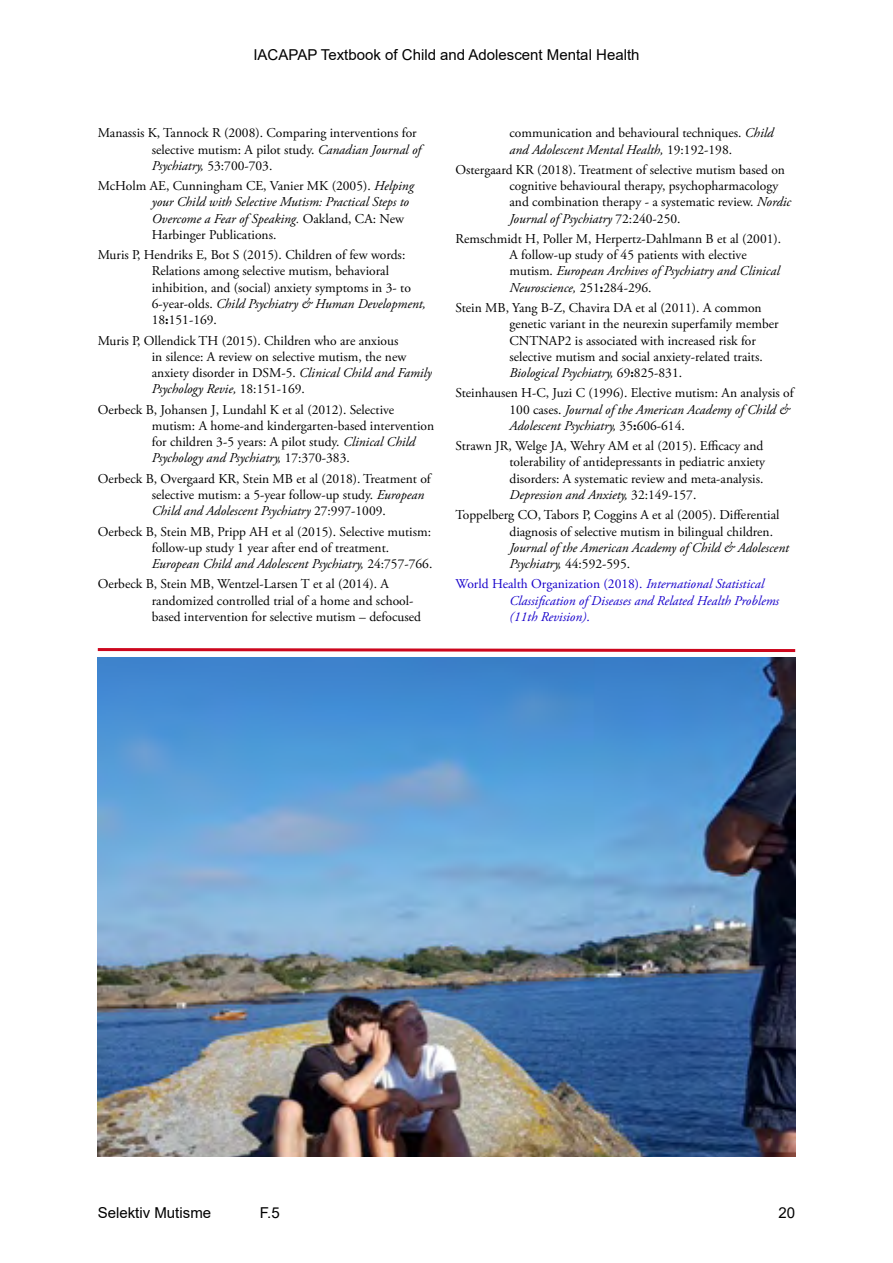
<style>
.page{position:relative;width:893px;height:1263px;background:#fff}
.page>*{position:absolute;margin:0;border:0;box-sizing:border-box;transform-origin:0 0}
.t1{font:15px "Arial";color:#000}
.t2{font:13.5px/16.2px "Adobe Garamond Pro";color:#000}
.t3{font:italic 13.5px/16.2px "Adobe Garamond Pro";color:#000}
.t4{font:italic 13.5px/16.2px "Adobe Garamond Pro";color:#1700cb}
.s1{font-style:italic}
.s2{font-style:normal}
.s3{font-weight:700}
</style>
<div class="page">
<svg style="left:97px;top:648px;width:699px;height:5px"></svg>
<img style="left:98px;top:658px;width:697px;height:499px">
<p class="t1" style="left:253px;top:45px;width:388px">IACAPAP Textbook of Child and Adolescent Mental Health</p>
<p class="t2" style="left:152px;top:125px;width:271px;text-indent:-54px">Manassis K, Tannock R (2008). Comparing interventions for selective mutism: A pilot study. <span class="s1">Canadian Journal of<br>Psychiatry,</span> 53:700-703.</p>
<p class="t3" style="left:152px;top:178px;width:264px;text-indent:-54px"><span class="s2">McHolm AE, Cunningham CE, Vanier MK (2005).</span> Helping your Child with Selective Mutism: Practical Steps to Overcome a Fear of Speaking. <span class="s2">Oakland, CA: New Harbinger Publications.</span></p>
<p class="t2" style="left:152px;top:247px;width:276px;text-indent:-54px">Muris P, Hendriks E, Bot S (2015). Children of few words:<br>Relations among selective mutism, behavioral inhibition, and (social) anxiety symptoms in 3- to 6-year-olds. <span class="s1">Child Psychiatry &amp; Human Development, </span>18<span class="s3">:</span>151-169.</p>
<p class="t2" style="left:152px;top:333px;width:282px;text-indent:-54px">Muris P, Ollendick TH (2015). Children who are anxious<br>in silence: A review on selective mutism, the new anxiety disorder in DSM-5. <span class="s1">Clinical Child and Family Psychology Revie,</span> 18:151-169.</p>
<p class="t2" style="left:152px;top:402px;width:284px;text-indent:-54px">Oerbeck B, Johansen J, Lundahl K et al (2012). Selective mutism: A home-and kindergarten-based intervention for children 3-5 years: A pilot study. <span class="s1">Clinical Child Psychology and Psychiatry,</span> 17:370-383.</p>
<p class="t2" style="left:152px;top:471px;width:280px;text-indent:-54px">Oerbeck B, Overgaard KR, Stein MB et al (2018). Treatment of selective mutism: a 5‑year follow‑up study. <span class="s1">European<br>Child and Adolescent Psychiatry</span> 27:997-1009.</p>
<p class="t2" style="left:152px;top:524px;width:282px;text-indent:-54px">Oerbeck B, Stein MB, Pripp AH et al (2015). Selective mutism: follow-up study 1 year after end of treatment.<br><span class="s1">European Child and Adolescent Psychiatry,</span> 24:757-766.</p>
<p class="t2" style="left:152px;top:576px;width:271px;text-indent:-54px">Oerbeck B, Stein MB, Wentzel-Larsen T et al (2014). A randomized controlled trial of a home and school&shy;based intervention for selective mutism – defocused</p>
<p class="t2" style="left:509px;top:125px;width:265px">communication and behavioural techniques. <span class="s1">Child and Adolescent Mental Health,</span> 19:192-198.</p>
<p class="t2" style="left:509px;top:162px;width:283px;text-indent:-54px">Ostergaard KR (2018). Treatment of selective mutism based on cognitive behavioural therapy, psychopharmacology and combination therapy - a systematic review. <span class="s1">Nordic Journal of Psychiatry</span> 72:240-250.</p>
<p class="t2" style="left:509px;top:231px;width:273px;text-indent:-54px">Remschmidt H, Poller M, Herpertz-Dahlmann B et al (2001).<br>A follow-up study of 45 patients with elective mutism. <span class="s1">European Archives of Psychiatry and Clinical Neuroscience,</span> 251<span class="s3">:</span>284-296.</p>
<p class="t2" style="left:509px;top:300px;width:271px;text-indent:-54px">Stein MB, Yang B-Z, Chavira DA et al (2011). A common genetic variant in the neurexin superfamily member CNTNAP2 is associated with increased risk for selective mutism and social anxiety-related traits.<br><span class="s1">Biological Psychiatry,</span> 69<span class="s3">:</span>825-831.</p>
<p class="t2" style="left:509px;top:385px;width:286px;text-indent:-54px">Steinhausen H-C, Juzi C (1996). Elective mutism: An analysis of<br>100 cases. <span class="s1">Journal of the American Academy of Child &amp;<br>Adolescent Psychiatry,</span> 35<span class="s3">:</span>606-614.</p>
<p class="t2" style="left:509px;top:438px;width:257px;text-indent:-54px">Strawn JR, Welge JA, Wehry AM et al (2015). Efficacy and tolerability of antidepressants in pediatric anxiety disorders: A systematic review and meta-analysis.<br><span class="s1">Depression and Anxiety,</span> 32:149-157.</p>
<p class="t2" style="left:509px;top:507px;width:271px;text-indent:-54px">Toppelberg CO, Tabors P, Coggins A et al (2005). Differential diagnosis of selective mutism in bilingual children.</p>
<p class="t3" style="left:509px;top:540px;width:281px">Journal of the American Academy of Child &amp; Adolescent<br>Psychiatry, <span class="s2">44:592-595.</span></p>
<p class="t4" style="left:509px;top:576px;width:271px;text-indent:-54px"><span class="s2">World Health Organization (2018).</span> International Statistical<br>Classification of Diseases and Related Health Problems (11th Revision)<span class="s2">.</span></p>
<p class="t1" style="left:98px;top:1202px;width:115px">Selektiv Mutisme</p>
<p class="t1" style="left:260px;top:1202px;width:22px">F.5</p>
<p class="t1" style="left:778px;top:1202px;width:18px">20</p>
</div>
